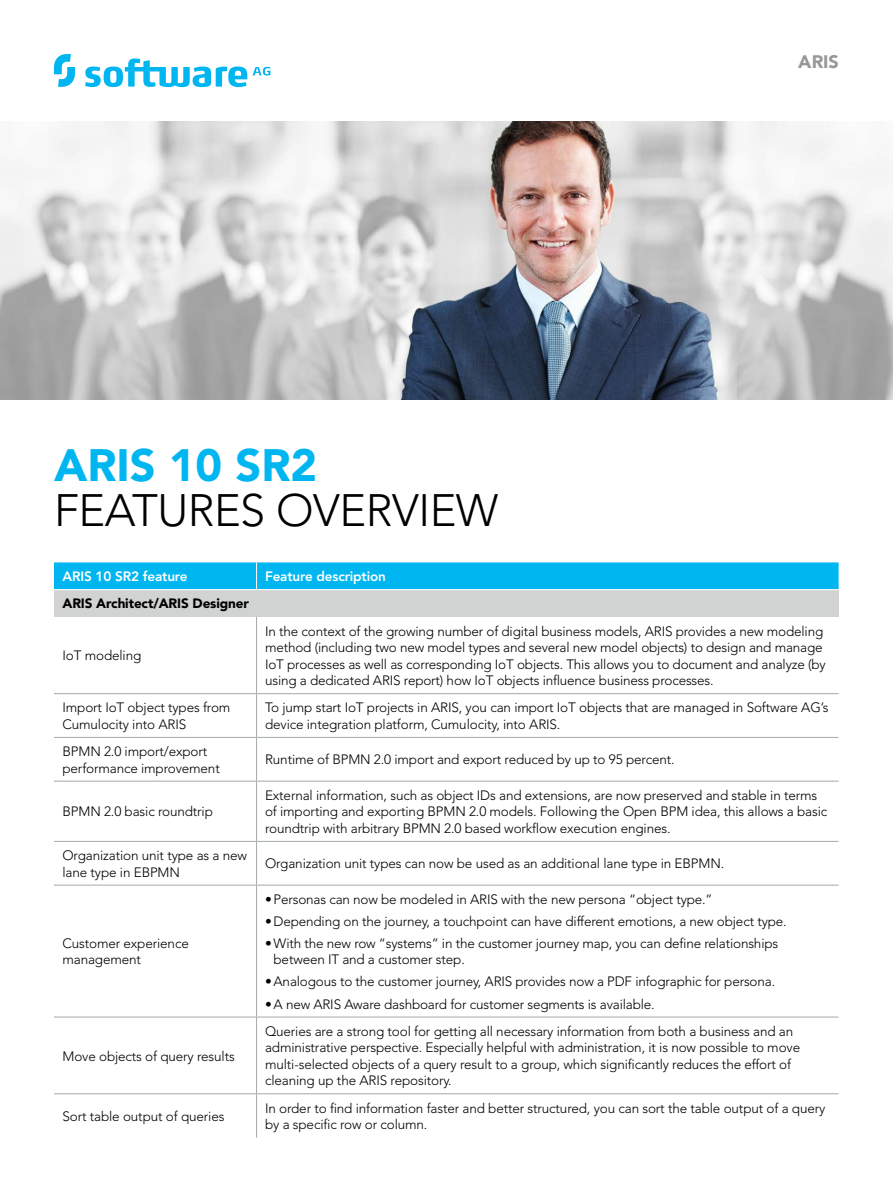
<style>
.page{position:relative;width:893px;height:1187px;background:#fff}
.page>*{position:absolute;margin:0;border:0;box-sizing:border-box;transform-origin:0 0}
.t1{font:300 45px "Avenir LT Std";letter-spacing:-.01em;color:#000}
.t2{font:900 45px "Avenir LT Std";color:#00b6f1}
.t3{font:900 18px "Avenir LT Std";color:#989899}
.t4{font:300 13.5px/16.5px "Avenir LT Std";letter-spacing:-.01em;color:#000}
.t5{font:800 13.5px "Avenir LT Std";letter-spacing:-.01em;color:#fff}
.t6{font:900 13.5px "Avenir LT Std";letter-spacing:-.01em;color:#000}
</style>
<div class="page">
<img style="left:0;top:122px;width:893px;height:277px">
<svg style="left:54px;top:54px;width:216px;height:33px"></svg>
<div style="left:54px;top:589px;width:785px;height:28px;background:#d1d3d3"></div>
<hr style="left:256px;top:1017px;width:1px;height:76px;background:#a4a9ad">
<hr style="left:54px;top:1093px;width:203px;height:1px;background:#a4a9ad">
<hr style="left:257px;top:1093px;width:582px;height:1px;background:#a4a9ad">
<hr style="left:256px;top:1094px;width:1px;height:43px;background:#a4a9ad">
<div style="left:54px;top:562px;width:785px;height:27px;background:#00b6f1"></div>
<hr style="left:54px;top:589px;width:203px;height:1px;background:#fff">
<hr style="left:257px;top:589px;width:582px;height:1px;background:#fff">
<hr style="left:256px;top:617px;width:1px;height:76px;background:#a4a9ad">
<hr style="left:256px;top:694px;width:1px;height:43px;background:#a4a9ad">
<hr style="left:256px;top:737px;width:1px;height:43px;background:#a4a9ad">
<hr style="left:256px;top:781px;width:1px;height:60px;background:#a4a9ad">
<hr style="left:256px;top:841px;width:1px;height:43px;background:#a4a9ad">
<hr style="left:256px;top:885px;width:1px;height:131px;background:#a4a9ad">
<hr style="left:54px;top:693px;width:203px;height:1px;background:#a4a9ad">
<hr style="left:257px;top:693px;width:582px;height:1px;background:#a4a9ad">
<hr style="left:54px;top:737px;width:203px;height:1px;background:#a4a9ad">
<hr style="left:257px;top:737px;width:582px;height:1px;background:#a4a9ad">
<hr style="left:54px;top:780px;width:203px;height:1px;background:#a4a9ad">
<hr style="left:257px;top:780px;width:582px;height:1px;background:#a4a9ad">
<hr style="left:54px;top:841px;width:203px;height:1px;background:#a4a9ad">
<hr style="left:257px;top:841px;width:582px;height:1px;background:#a4a9ad">
<hr style="left:54px;top:884px;width:203px;height:1px;background:#a4a9ad">
<hr style="left:257px;top:884px;width:582px;height:1px;background:#a4a9ad">
<hr style="left:54px;top:1016px;width:203px;height:1px;background:#a4a9ad">
<hr style="left:257px;top:1016px;width:582px;height:1px;background:#a4a9ad">
<h1 class="t2" style="left:54px;top:438px;width:265px">ARIS 10 SR2</h1>
<h1 class="t1" style="left:54px;top:483px;width:446px">FEATURES OVERVIEW</h1>
<h2 class="t3" style="left:798px;top:50px;width:42px">ARIS</h2>
<p class="t5" style="left:63px;top:568px;width:127px">ARIS 10 SR2 feature</p>
<p class="t5" style="left:265px;top:568px;width:122px">Feature description</p>
<p class="t6" style="left:63px;top:595px;width:188px">ARIS Architect/ARIS Designer</p>
<p class="t4" style="left:63px;top:647px;width:80px">IoT modeling</p>
<p class="t4" style="left:265px;top:622px;width:562px">In the context of the growing number of digital business models, ARIS provides a new modeling method (including two new model types and several new model objects) to design and manage IoT processes as well as corresponding IoT objects. This allows you to document and analyze (by using a dedicated ARIS report) how IoT objects influence business processes.</p>
<p class="t4" style="left:63px;top:699px;width:169px">Import IoT object types from<br>Cumulocity into ARIS</p>
<p class="t4" style="left:265px;top:699px;width:565px">To jump start IoT projects in ARIS, you can import IoT objects that are managed in Software AG’s device integration platform, Cumulocity, into ARIS.</p>
<p class="t4" style="left:63px;top:743px;width:159px">BPMN 2.0 import/export performance improvement</p>
<p class="t4" style="left:265px;top:751px;width:411px">Runtime of BPMN 2.0 import and export reduced by up to 95 percent.</p>
<p class="t4" style="left:63px;top:803px;width:152px">BPMN 2.0 basic roundtrip</p>
<p class="t4" style="left:265px;top:787px;width:564px">External information, such as object IDs and extensions, are now preserved and stable in terms of importing and exporting BPMN 2.0 models. Following the Open BPM idea, this allows a basic roundtrip with arbitrary BPMN 2.0 based workflow execution engines.</p>
<p class="t4" style="left:63px;top:847px;width:186px">Organization unit type as a new lane type in EBPMN</p>
<p class="t4" style="left:265px;top:855px;width:461px">Organization unit types can now be used as an additional lane type in EBPMN.</p>
<p class="t4" style="left:63px;top:935px;width:128px">Customer experience management</p>
<p class="t4" style="left:63px;top:1047px;width:174px">Move objects of query results</p>
<p class="t4" style="left:265px;top:890px;width:449px">•Personas can now be modeled in ARIS with the new persona “object type.”</p>
<p class="t4" style="left:265px;top:912px;width:523px">•Depending on the journey, a touchpoint can have different emotions, a new object type.</p>
<p class="t4" style="left:274px;top:935px;width:506px;text-indent:-9px">•With the new row “systems” in the customer journey map, you can define relationships between IT and a customer step.</p>
<p class="t4" style="left:265px;top:973px;width:512px">•Analogous to the customer journey, ARIS provides now a PDF infographic for persona.</p>
<p class="t4" style="left:265px;top:995px;width:391px">•A new ARIS Aware dashboard for customer segments is available.</p>
<p class="t4" style="left:265px;top:1022px;width:537px">Queries are a strong tool for getting all necessary information from both a business and an administrative perspective. Especially helpful with administration, it is now possible to move multi-selected objects of a query result to a group, which significantly reduces the effort of cleaning up the ARIS repository.</p>
<p class="t4" style="left:63px;top:1107px;width:163px">Sort table output of queries</p>
<p class="t4" style="left:265px;top:1099px;width:562px">In order to find information faster and better structured, you can sort the table output of a query by a specific row or column.</p>
</div>
